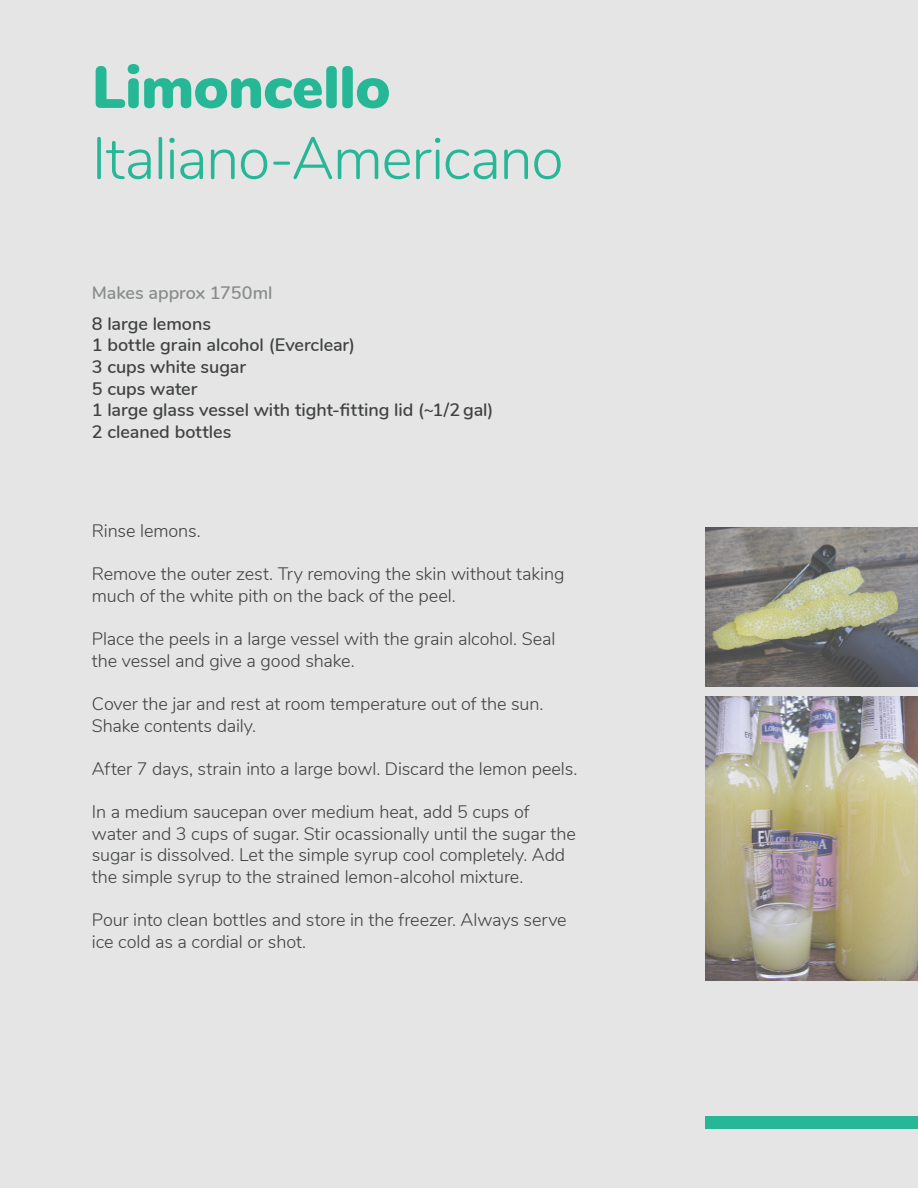
<style>
.page{position:relative;width:918px;height:1188px;background:#e5e5e5}
.page>*{position:absolute;margin:0;border:0;box-sizing:border-box;transform-origin:0 0}
.t1{font:300 59.1px "Nunito";letter-spacing:-.025em;color:#26b796}
.t2{font:900 59.1px "Nunito";letter-spacing:-.01em;color:#26b796}
.t3{font:300 18px/21.6px "Nunito";letter-spacing:-.005em;color:#3f4241}
.t4{font:600 18px/21.6px "Nunito";letter-spacing:-.005em;color:#3f4241}
.t5{font:600 18px "Nunito";letter-spacing:-.005em;color:#888c8a}
</style>
<div class="page">
<img style="left:706px;top:528px;width:212px;height:159px">
<img style="left:706px;top:697px;width:212px;height:284px">
<div style="left:705px;top:1116px;width:213px;height:13px;background:#26b796"></div>
<h1 class="t2" style="left:92px;top:44px;width:300px">Limoncello</h1>
<h1 class="t1" style="left:92px;top:115px;width:473px">Italiano-Americano</h1>
<p class="t5" style="left:92px;top:280px;width:182px">Makes approx 1750ml</p>
<p class="t4" style="left:92px;top:312px;width:403px">8 large lemons<br>1 bottle grain alcohol (Everclear)<br>3 cups white sugar<br>5 cups water<br>1 large glass vessel with tight-fitting lid (~1/2 gal)<br>2 cleaned bottles</p>
<p class="t3" style="left:92px;top:519px;width:110px">Rinse lemons.</p>
<p class="t3" style="left:92px;top:562px;width:474px">Remove the outer zest. Try removing the skin without taking much of the white pith on the back of the peel.</p>
<p class="t3" style="left:92px;top:627px;width:465px">Place the peels in a large vessel with the grain alcohol. Seal the vessel and give a good shake.</p>
<p class="t3" style="left:92px;top:692px;width:453px">Cover the jar and rest at room temperature out of the sun.<br>Shake contents daily.</p>
<p class="t3" style="left:92px;top:757px;width:487px">After 7 days, strain into a large bowl. Discard the lemon peels.</p>
<p class="t3" style="left:92px;top:800px;width:486px">In a medium saucepan over medium heat, add 5 cups of water and 3 cups of sugar. Stir ocassionally until the sugar the sugar is dissolved. Let the simple syrup cool completely. Add the simple syrup to the strained lemon-alcohol mixture.</p>
<p class="t3" style="left:92px;top:908px;width:476px">Pour into clean bottles and store in the freezer. Always serve ice cold as a cordial or shot.</p>
</div>
